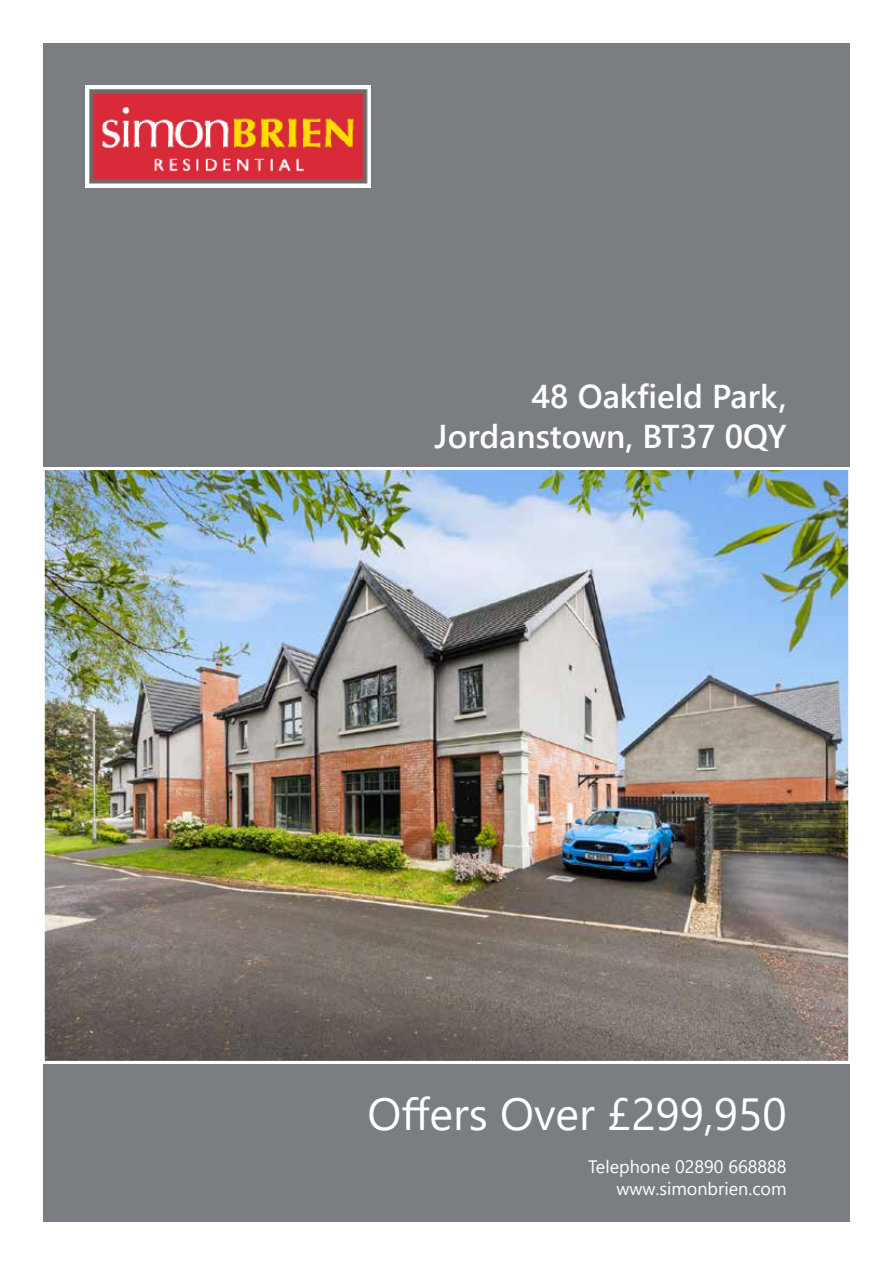
<style>
.page{position:relative;width:893px;height:1263px;background:#fff}
.page>*{position:absolute;margin:0;border:0;box-sizing:border-box;transform-origin:0 0}
.t1{font:45px "Segoe UI";color:#fff}
.t2{font:600 33px/39.6px "Segoe UI";color:#fff;text-align:right}
.t3{font:18px/21.6px "Segoe UI";color:#fff;text-align:right}
</style>
<div class="page">
<div style="left:43px;top:43px;width:807px;height:424px;background:#7a7d82"></div>
<div style="left:43px;top:1064px;width:807px;height:157px;background:#7a7d82"></div>
<img style="left:46px;top:471px;width:801px;height:589px">
<div style="left:42px;top:467px;width:809px;height:597px;border:3px solid #fff"></div>
<img style="left:85px;top:85px;width:286px;height:102px">
<h2 class="t2" style="left:435px;top:374px;width:354px">48 Oakfield Park,<br>Jordanstown, BT37 0QY</h2>
<h1 class="t1" style="left:368px;top:1071px;width:421px">Offers Over £299,950</h1>
<p class="t3" style="left:588px;top:1154px;width:200px">Telephone 02890 668888 www.simonbrien.com</p>
</div>
